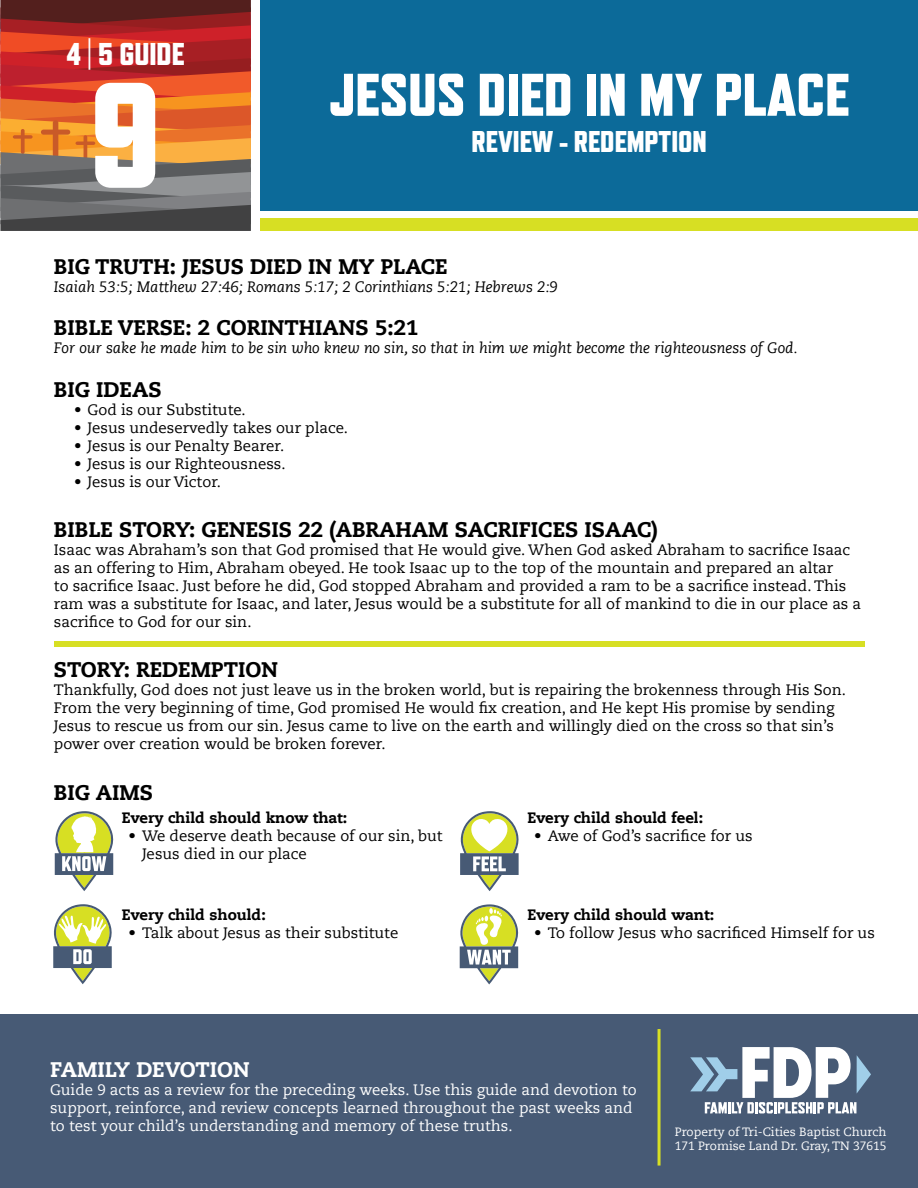
<style>
.page{position:relative;width:918px;height:1188px;background:#fff}
.page>*{position:absolute;margin:0;border:0;box-sizing:border-box;transform-origin:0 0}
.t1{font:800 150px "Refrigerator Deluxe";color:#fff}
.t2{font:800 60px "Refrigerator Deluxe";color:#fff}
.t3{font:800 31.5px "Refrigerator Deluxe";color:#fff}
.t4{font:800 30px "Refrigerator Deluxe";color:#fff}
.t5{font:800 21px "Caecilia LT Std";color:#000}
.t6{font:800 21px "Caecilia LT Std";color:#fff}
.t7{font:15px/18px "Caecilia LT Std";color:#000}
.t8{font:15px/18px "Caecilia LT Std";color:#fff}
.t9{font:italic 15px "Caecilia LT Std";color:#000}
.t10{font:800 15px "Caecilia LT Std";color:#000}
.t11{font:12px/14.4px "Caecilia LT Std";color:#fff}
</style>
<div class="page">
<div style="left:260px;top:0;width:658px;height:211px;background:#0c6a99"></div>
<div style="left:260px;top:218px;width:658px;height:13px;background:#d7df23"></div>
<div style="left:54px;top:642px;width:810px;height:5px;background:#d7df23"></div>
<div style="left:0;top:1014px;width:918px;height:174px;background:#475a75"></div>
<hr style="left:658px;top:1029px;width:3px;height:137px;background:#d7df23">
<svg style="left:690px;top:1047px;width:181px;height:66px"></svg>
<svg style="left:55px;top:811px;width:59px;height:80px"></svg>
<svg style="left:53px;top:904px;width:59px;height:80px"></svg>
<svg style="left:460px;top:811px;width:59px;height:80px"></svg>
<svg style="left:460px;top:904px;width:59px;height:80px"></svg>
<svg style="left:0;top:0;width:251px;height:231px;background:#a7543b"></svg>
<h3 class="t3" style="left:66px;top:36px;width:120px">4 | 5 GUIDE</h3>
<h1 class="t1" style="left:89px;top:46px;width:73px">9</h1>
<h2 class="t2" style="left:329px;top:59px;width:521px">JESUS DIED IN MY PLACE</h2>
<h3 class="t4" style="left:472px;top:123px;width:237px">REVIEW - REDEMPTION</h3>
<h3 class="t5" style="left:54px;top:254px;width:395px">BIG TRUTH: JESUS DIED IN MY PLACE</h3>
<p class="t9" style="left:54px;top:278px;width:506px">Isaiah 53:5; Matthew 27:46; Romans 5:17; 2 Corinthians 5:21; Hebrews 2:9</p>
<h3 class="t5" style="left:54px;top:315px;width:366px">BIBLE VERSE: 2 CORINTHIANS 5:21</h3>
<p class="t9" style="left:54px;top:340px;width:745px">For our sake he made him to be sin who knew no sin, so that in him we might become the righteousness of God.</p>
<h3 class="t5" style="left:54px;top:376px;width:109px">BIG IDEAS</h3>
<p class="t7" style="left:74px;top:401px;width:173px">• God is our Substitute.</p>
<p class="t7" style="left:74px;top:419px;width:275px">• Jesus undeservedly takes our place.</p>
<p class="t7" style="left:74px;top:437px;width:212px">• Jesus is our Penalty Bearer.</p>
<p class="t7" style="left:74px;top:455px;width:213px">• Jesus is our Righteousness.</p>
<p class="t7" style="left:74px;top:473px;width:148px">• Jesus is our Victor.</p>
<h3 class="t5" style="left:54px;top:517px;width:605px">BIBLE STORY: GENESIS 22 (ABRAHAM SACRIFICES ISAAC)</h3>
<p class="t7" style="left:54px;top:541px;width:809px">Isaac was Abraham’s son that God promised that He would give. When God asked Abraham to sacrifice Isaac as an offering to Him, Abraham obeyed. He took Isaac up to the top of the mountain and prepared an altar<br>to sacrifice Isaac. Just before he did, God stopped Abraham and provided a ram to be a sacrifice instead. This ram was a substitute for Isaac, and later, Jesus would be a substitute for all of mankind to die in our place as a sacrifice to God for our sin.</p>
<h3 class="t5" style="left:54px;top:657px;width:226px">STORY: REDEMPTION</h3>
<p class="t7" style="left:54px;top:681px;width:793px">Thankfully, God does not just leave us in the broken world, but is repairing the brokenness through His Son.<br>From the very beginning of time, God promised He would fix creation, and He kept His promise by sending Jesus to rescue us from our sin. Jesus came to live on the earth and willingly died on the cross so that sin’s power over creation would be broken forever.</p>
<h3 class="t5" style="left:54px;top:779px;width:101px">BIG AIMS</h3>
<p class="t10" style="left:122px;top:808px;width:227px">Every child should know that:</p>
<p class="t7" style="left:142px;top:827px;width:302px;text-indent:-14px">• We deserve death because of our sin, but<br>Jesus died in our place</p>
<p class="t10" style="left:122px;top:905px;width:145px">Every child should:</p>
<p class="t7" style="left:129px;top:924px;width:271px">• Talk about Jesus as their substitute</p>
<p class="t10" style="left:528px;top:808px;width:177px">Every child should feel:</p>
<p class="t7" style="left:534px;top:827px;width:220px">• Awe of God’s sacrifice for us</p>
<p class="t10" style="left:528px;top:905px;width:188px">Every child should want:</p>
<p class="t7" style="left:534px;top:924px;width:342px">• To follow Jesus who sacrificed Himself for us</p>
<h3 class="t6" style="left:50px;top:1057px;width:201px">FAMILY DEVOTION</h3>
<p class="t8" style="left:50px;top:1081px;width:588px">Guide 9 acts as a review for the preceding weeks. Use this guide and devotion to support, reinforce, and review concepts learned throughout the past weeks and to test your child’s understanding and memory of these truths.</p>
<p class="t11" style="left:675px;top:1125px;width:213px">Property of Tri-Cities Baptist Church<br>171 Promise Land Dr. Gray, TN 37615</p>
</div>
